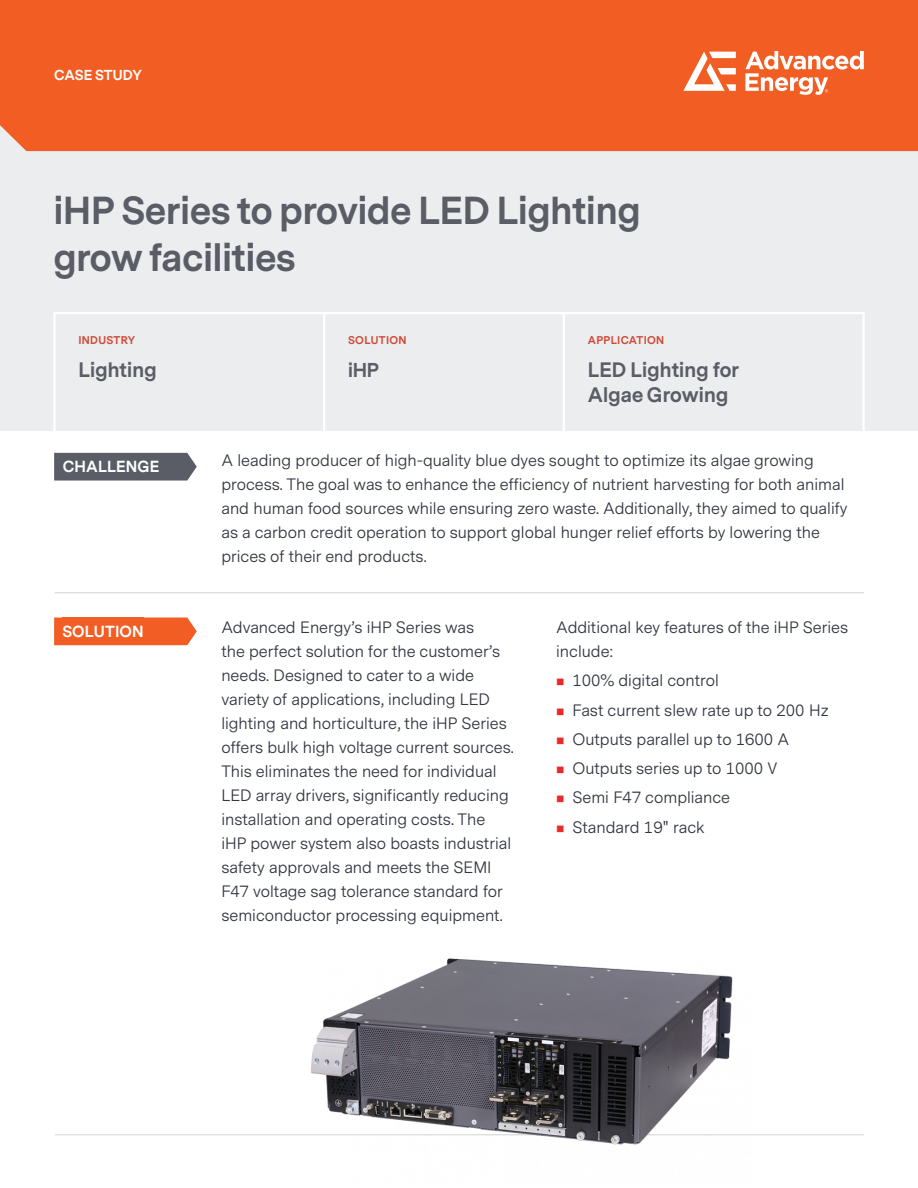
<style>
.page{position:relative;width:918px;height:1188px;background:#fff}
.page>*{position:absolute;margin:0;border:0;box-sizing:border-box;transform-origin:0 0}
.t1{font:700 36.45px/47px "Messina Sans";color:#5a5c66}
.AE__Colored_Subhead{font:700 19.5px/25.5px "Messina Sans";letter-spacing:.01em;color:#5a5c66}
.AE__Colored_Subhead-2{font:700 18.75px "Messina Sans";color:#5a5c66}
.Bulleted_dot{font:16.5px/24px "Messina Sans";color:#323640}
.AE___Page_Body{font:16.5px/24px "Messina Sans";color:#323640}
.Cover_Heading{font:700 15px "Messina Sans";letter-spacing:.01em;color:#fff}
.Cover_Heading-2{font:700 13.5px "Messina Sans";color:#fff}
.Cover_Heading-3{font:700 10.5px "Messina Sans";letter-spacing:.03em;color:#d14937}
</style>
<div class="page">
<div style="left:0;top:105px;width:918px;height:326px;background:#ebedef"></div>
<div style="left:0;top:0;width:918px;height:151px;background:#f15d22"></div>
<svg style="left:683px;top:52px;width:53px;height:39px"></svg>
<svg style="left:745px;top:51px;width:119px;height:44px"></svg>
<hr style="left:54px;top:312px;width:810px;height:2px;background:#fff">
<hr style="left:53px;top:312px;width:3px;height:120px;background:#fff">
<hr style="left:323px;top:312px;width:2px;height:120px;background:#fff">
<hr style="left:563px;top:312px;width:2px;height:120px;background:#fff">
<hr style="left:862px;top:312px;width:3px;height:120px;background:#fff">
<svg style="left:54px;top:453px;width:143px;height:28px;background:#62646d"></svg>
<hr style="left:55px;top:592px;width:809px;height:1px;background:#d1d3d3">
<hr style="left:55px;top:1134px;width:809px;height:1px;background:#d1d3d3">
<svg style="left:54px;top:618px;width:143px;height:27px;background:#f26a34"></svg>
<div style="left:62px;top:618px;width:82px;height:27px;background:#f15d22"></div>
<img style="left:301px;top:958px;width:450px;height:187px">
<p class="Cover_Heading-2" style="left:54px;top:66px;width:89px">CASE STUDY</p>
<p class="t1" style="left:54px;top:188px;width:588px">iHP Series to provide LED Lighting grow facilities</p>
<p class="Cover_Heading-3" style="left:78px;top:333px;width:58px">INDUSTRY</p>
<p class="AE__Colored_Subhead" style="left:78px;top:357px;width:80px">Lighting</p>
<p class="Cover_Heading" style="left:63px;top:456px;width:98px">CHALLENGE</p>
<p class="Cover_Heading" style="left:62px;top:621px;width:83px">SOLUTION</p>
<p class="Cover_Heading-3" style="left:348px;top:333px;width:60px">SOLUTION</p>
<p class="AE__Colored_Subhead-2" style="left:348px;top:357px;width:33px">iHP</p>
<p class="Cover_Heading-3" style="left:588px;top:333px;width:78px">APPLICATION</p>
<p class="AE__Colored_Subhead" style="left:588px;top:357px;width:153px">LED Lighting for<br>Algae Growing</p>
<p class="AE___Page_Body" style="left:221px;top:448px;width:628px">A leading producer of high-quality blue dyes sought to optimize its algae growing process. The goal was to enhance the efficiency of nutrient harvesting for both animal and human food sources while ensuring zero waste. Additionally, they aimed to qualify as a carbon credit operation to support global hunger relief efforts by lowering the prices of their end products.</p>
<p class="Bulleted_dot" style="left:221px;top:616px;width:294px">Advanced Energy’s iHP Series was<br>the perfect solution for the customer’s needs. Designed to cater to a wide variety of applications, including LED lighting and horticulture, the iHP Series offers bulk high voltage current sources.<br>This eliminates the need for individual LED array drivers, significantly reducing installation and operating costs. The iHP power system also boasts industrial safety approvals and meets the SEMI F47 voltage sag tolerance standard for semiconductor processing equipment.</p>
<p class="Bulleted_dot" style="left:556px;top:616px;width:294px">Additional key features of the iHP Series include:</p>
<p class="Bulleted_dot" style="left:572px;top:669px;width:148px">100% digital control</p>
<p class="Bulleted_dot" style="left:572px;top:699px;width:258px">Fast current slew rate up to 200 Hz</p>
<p class="Bulleted_dot" style="left:572px;top:728px;width:218px">Outputs parallel up to 1600 A</p>
<p class="Bulleted_dot" style="left:572px;top:757px;width:207px">Outputs series up to 1000 V</p>
<p class="Bulleted_dot" style="left:572px;top:786px;width:159px">Semi F47 compliance</p>
<p class="Bulleted_dot" style="left:572px;top:816px;width:134px">Standard 19" rack</p>
</div>
